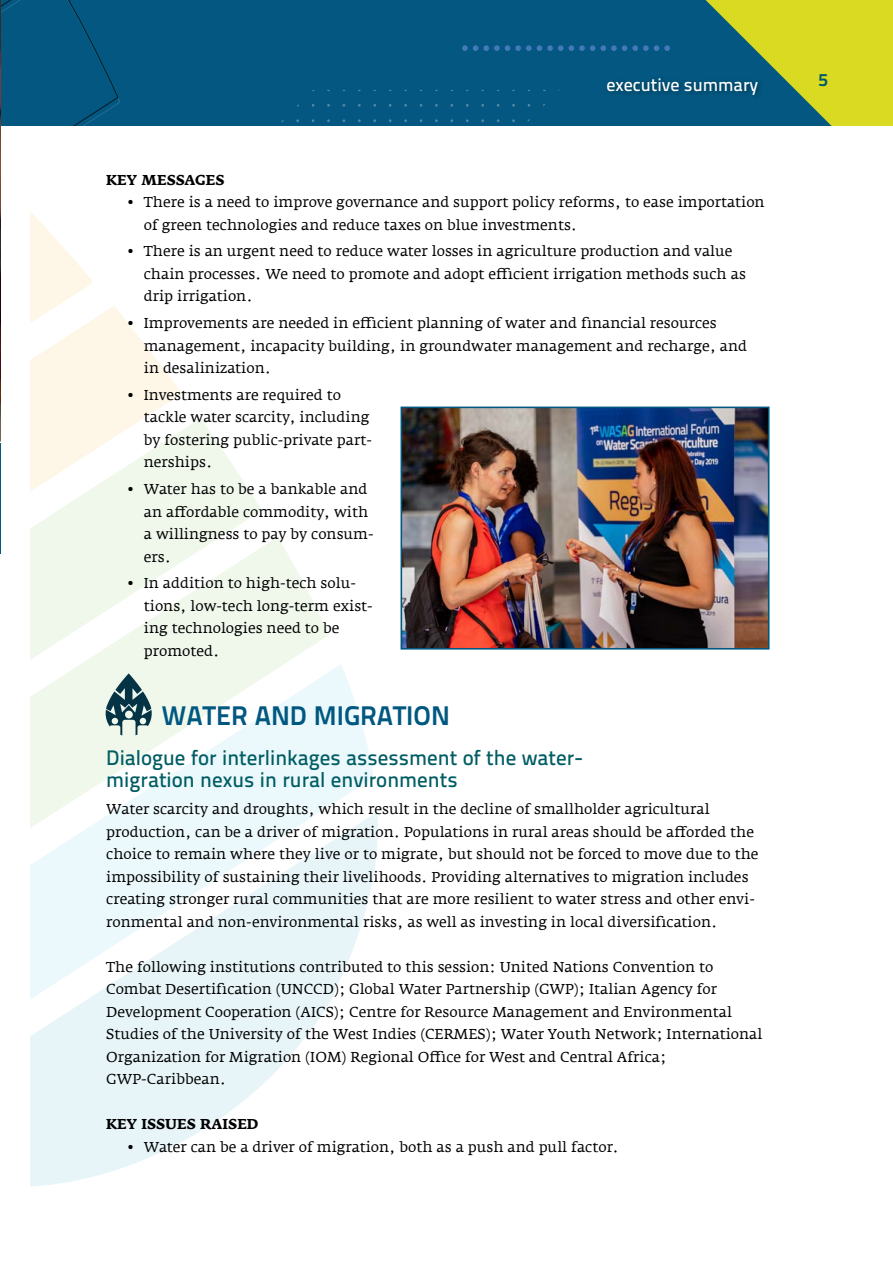
<style>
.page{position:relative;width:893px;height:1263px;background:#fff}
.page>*{position:absolute;margin:0;border:0;box-sizing:border-box;transform-origin:0 0}
.t1{font:700 27px "Titillium Text 22 L";color:#005881}
.t2{font:500 21px/22.5px "Titillium Text 22 L";color:#005d64}
.t3{font:500 18px "Titillium Text 22 L";color:#fff}
.t4{font:700 18px "Titillium Text 22 L";color:#005d64}
.t5{font:14.25px/22.5px "Fedra Serif A";color:#000}
.t6{font:700 14.25px "Fedra Serif A";color:#000}
</style>
<div class="page">
<div style="left:0;top:0;width:893px;height:586px;background:#035780"></div>
<svg style="left:706px;top:0;width:187px;height:126px"></svg>
<svg style="left:462px;top:45px;width:208px;height:6px"></svg>
<div style="left:0;top:126px;width:893px;height:1135px;background:#fff"></div>
<svg style="left:329px;top:664px;width:45px;height:142px;fill:#ebf8fc"></svg>
<svg style="left:182px;top:419px;width:79px;height:118px;fill:#f0f8ec"></svg>
<svg style="left:30px;top:537px;width:299px;height:275px;fill:#f0f8ec"></svg>
<svg style="left:30px;top:812px;width:348px;height:374px;fill:#ebf8fc"></svg>
<svg style="left:0;top:0;width:182px;height:585px"></svg>
<img style="left:404px;top:410px;width:362px;height:237px">
<div style="left:401px;top:407px;width:368px;height:243px;border:2px solid #005881"></div>
<svg style="left:106px;top:673px;width:46px;height:62px"></svg>
<p class="t3" style="left:606px;top:71px;width:153px">executive summary</p>
<p class="t4" style="left:818px;top:66px;width:11px">5</p>
<p class="t6" style="left:106px;top:171px;width:120px">KEY MESSAGES</p>
<p class="t5" style="left:144px;top:191px;width:622px;text-indent:-17px">• There is a need to improve governance and support policy reforms, to ease importation of green technologies and reduce taxes on blue investments.</p>
<p class="t5" style="left:144px;top:240px;width:604px;text-indent:-17px">• There is an urgent need to reduce water losses in agriculture production and value chain processes. We need to promote and adopt efficient irrigation methods such as drip irrigation.</p>
<p class="t5" style="left:144px;top:312px;width:605px;text-indent:-17px">• Improvements are needed in efficient planning of water and financial resources management, incapacity building, in groundwater management and recharge, and in desalinization.</p>
<p class="t5" style="left:144px;top:384px;width:230px;text-indent:-17px">• Investments are required to tackle water scarcity, including by fostering public-private part&shy;nerships.</p>
<p class="t5" style="left:144px;top:478px;width:231px;text-indent:-17px">• Water has to be a bankable and an affordable commodity, with a willingness to pay by consum&shy;ers.</p>
<p class="t5" style="left:144px;top:572px;width:230px;text-indent:-17px">• In addition to high-tech solu&shy;tions, low-tech long-term exist&shy;ing technologies need to be promoted.</p>
<h1 class="t1" style="left:162px;top:695px;width:290px">WATER AND MIGRATION</h1>
<h2 class="t2" style="left:106px;top:745px;width:479px">Dialogue for interlinkages assessment of the water&shy;migration nexus in rural environments</h2>
<p class="t5" style="left:106px;top:798px;width:654px">Water scarcity and droughts, which result in the decline of smallholder agricultural production, can be a driver of migration. Populations in rural areas should be afforded the choice to remain where they live or to migrate, but should not be forced to move due to the impossibility of sustaining their livelihoods. Providing alternatives to migration includes creating stronger rural communities that are more resilient to water stress and other envi&shy;ronmental and non-environmental risks, as well as investing in local diversification.</p>
<p class="t5" style="left:106px;top:955px;width:658px">The following institutions contributed to this session: United Nations Convention to Combat Desertification (UNCCD); Global Water Partnership (GWP); Italian Agency for Development Cooperation (AICS); Centre for Resource Management and Environmental Studies of the University of the West Indies (CERMES); Water Youth Network; International Organization for Migration (IOM) Regional Office for West and Central Africa; GWP-Caribbean.</p>
<p class="t6" style="left:106px;top:1116px;width:154px">KEY ISSUES RAISED</p>
<p class="t5" style="left:127px;top:1135px;width:493px">• Water can be a driver of migration, both as a push and pull factor.</p>
</div>
